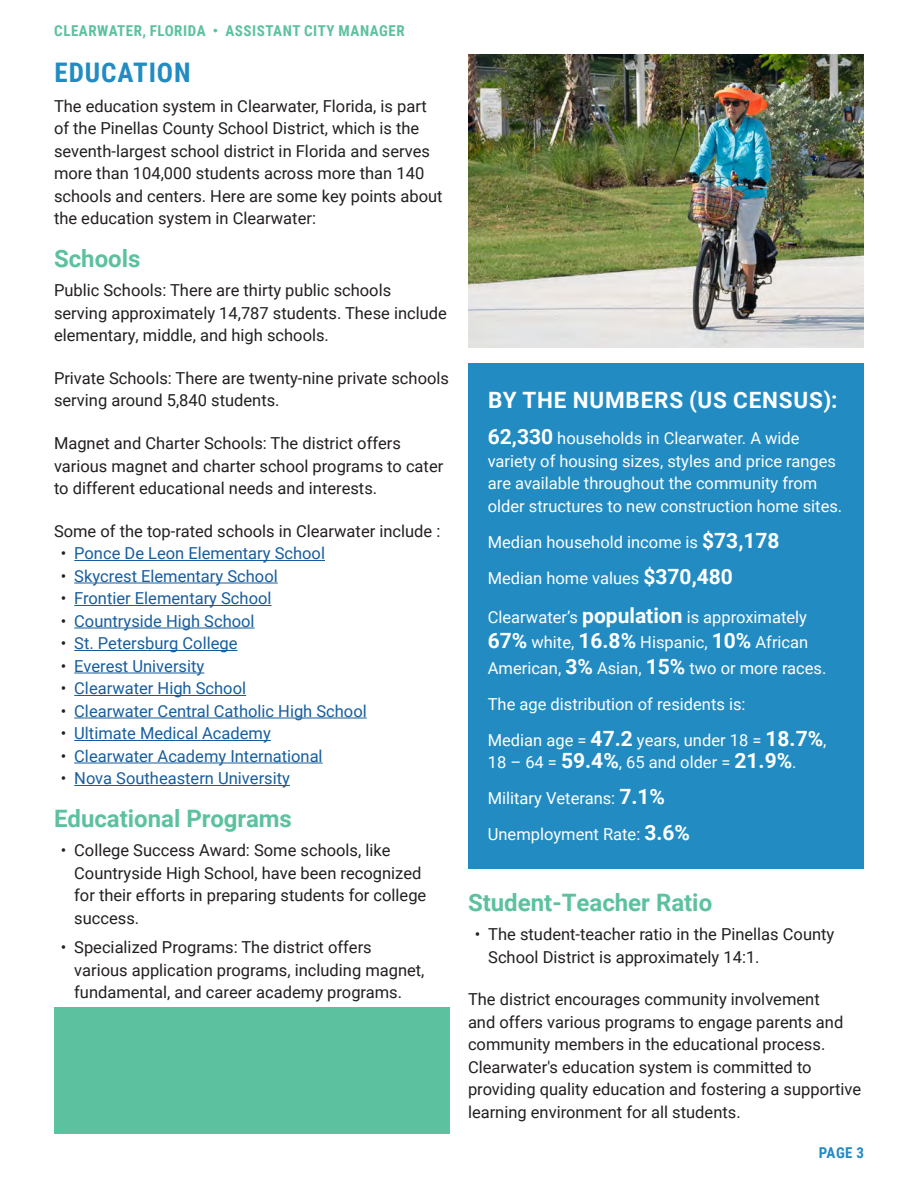
<style>
.page{position:relative;width:918px;height:1188px;background:#fff}
.page>*{position:absolute;margin:0;border:0;box-sizing:border-box;transform-origin:0 0}
.Header1{font:700 27px "Roboto Condensed";letter-spacing:.035em;color:#228cc2}
.Text_11{font:700 24px "Roboto";color:#5cc19f}
.Text_11-2{font:700 22.5px "Roboto";letter-spacing:.035em;color:#fff}
.Text_11-3{font:16.5px/22.5px "Roboto";color:#231f20}
.Text_11-4{font:16.5px/22.5px "Roboto";color:#fff}
.t1{font:16.5px "Roboto";color:#175d9e}
.Header1-2{font:700 15px "Roboto Condensed";letter-spacing:.035em;color:#5cc19f}
.Header1-3{font:700 15px "Roboto Condensed";color:#228cc2}
.s1{color:#231f20}
.s2{font-weight:700;font-size:21px}
</style>
<div class="page">
<div style="left:468px;top:363px;width:396px;height:506px;background:#228cc2"></div>
<hr style="left:74px;top:560px;width:251px;height:1px;background:#175d9e">
<hr style="left:74px;top:583px;width:204px;height:1px;background:#175d9e">
<hr style="left:74px;top:605px;width:198px;height:1px;background:#175d9e">
<hr style="left:74px;top:628px;width:181px;height:1px;background:#175d9e">
<hr style="left:74px;top:650px;width:163px;height:1px;background:#175d9e">
<hr style="left:74px;top:673px;width:130px;height:1px;background:#175d9e">
<hr style="left:74px;top:695px;width:172px;height:1px;background:#175d9e">
<hr style="left:74px;top:718px;width:293px;height:1px;background:#175d9e">
<hr style="left:74px;top:740px;width:197px;height:1px;background:#175d9e">
<hr style="left:74px;top:763px;width:249px;height:1px;background:#175d9e">
<hr style="left:74px;top:785px;width:216px;height:1px;background:#175d9e">
<img style="left:468px;top:54px;width:396px;height:294px">
<div style="left:54px;top:1008px;width:396px;height:126px;background:#5cc19f"></div>
<p class="Header1-2" style="left:54px;top:20px;width:352px">CLEARWATER, FLORIDA • ASSISTANT CITY MANAGER</p>
<p class="Header1" style="left:54px;top:54px;width:138px">EDUCATION</p>
<p class="Text_11-3" style="left:54px;top:94px;width:390px">The education system in Clearwater, Florida, is part of the Pinellas County School District, which is the seventh-largest school district in Florida and serves more than 104,000 students across more than 140 schools and centers. Here are some key points about the education system in Clearwater:</p>
<p class="Text_11" style="left:54px;top:241px;width:88px">Schools</p>
<p class="Text_11-3" style="left:54px;top:278px;width:394px">Public Schools: There are thirty public schools serving approximately 14,787 students. These include elementary, middle, and high schools.</p>
<p class="Text_11-3" style="left:54px;top:366px;width:397px">Private Schools: There are twenty-nine private schools serving around 5,840 students.</p>
<p class="Text_11-3" style="left:54px;top:431px;width:391px">Magnet and Charter Schools: The district offers various magnet and charter school programs to cater to different educational needs and interests.</p>
<p class="Text_11-3" style="left:54px;top:519px;width:388px">Some of the top-rated schools in Clearwater include :</p>
<p class="t1" style="left:61px;top:542px;width:266px"><span class="s1">•</span> Ponce De Leon Elementary School</p>
<p class="t1" style="left:61px;top:564px;width:219px"><span class="s1">•</span> Skycrest Elementary School</p>
<p class="t1" style="left:61px;top:587px;width:212px"><span class="s1">•</span> Frontier Elementary School</p>
<p class="t1" style="left:61px;top:609px;width:195px"><span class="s1">•</span> Countryside High School</p>
<p class="t1" style="left:61px;top:632px;width:178px"><span class="s1">•</span> St. Petersburg College</p>
<p class="t1" style="left:61px;top:654px;width:145px"><span class="s1">•</span> Everest University</p>
<p class="t1" style="left:61px;top:677px;width:187px"><span class="s1">•</span> Clearwater High School</p>
<p class="t1" style="left:61px;top:699px;width:308px"><span class="s1">•</span> Clearwater Central Catholic High School</p>
<p class="t1" style="left:61px;top:722px;width:212px"><span class="s1">•</span> Ultimate Medical Academy</p>
<p class="t1" style="left:61px;top:744px;width:263px"><span class="s1">•</span> Clearwater Academy International</p>
<p class="t1" style="left:61px;top:767px;width:231px"><span class="s1">•</span> Nova Southeastern University</p>
<p class="Text_11" style="left:54px;top:802px;width:239px">Educational Programs</p>
<p class="Text_11-3" style="left:74px;top:839px;width:354px;text-indent:-14px">• College Success Award: Some schools, like Countryside High School, have been recognized for their efforts in preparing students for college success.</p>
<p class="Text_11-3" style="left:74px;top:935px;width:352px;text-indent:-14px">• Specialized Programs: The district offers various application programs, including magnet, fundamental, and career academy programs.</p>
<p class="Text_11-2" style="left:488px;top:384px;width:351px">BY THE NUMBERS (US CENSUS):</p>
<p class="Text_11-4" style="left:488px;top:427px;width:356px"><span class="s2">62,330</span> households in Clearwater. A wide variety of housing sizes, styles and price ranges are available throughout the community from older structures to new construction home sites.</p>
<p class="Text_11-4" style="left:488px;top:530px;width:293px">Median household income is <span class="s2">$73,178</span></p>
<p class="Text_11-4" style="left:488px;top:566px;width:247px">Median home values <span class="s2">$370,480</span></p>
<p class="Text_11-4" style="left:488px;top:604px;width:340px;line-height:25.5px">Clearwater’s <span class="s2">population</span> is approximately<br><span class="s2">67%</span> white, <span class="s2">16.8%</span> Hispanic, <span class="s2">10%</span> African<br>American, <span class="s2">3%</span> Asian, <span class="s2">15%</span> two or more races.</p>
<p class="Text_11-4" style="left:488px;top:692px;width:259px">The age distribution of residents is:</p>
<p class="Text_11-4" style="left:488px;top:728px;width:340px">Median age = <span class="s2">47.2</span> years, under 18 = <span class="s2">18.7%</span>,<br>18 – 64 = <span class="s2">59.4%</span>, 65 and older = <span class="s2">21.9%</span>.</p>
<p class="Text_11-4" style="left:488px;top:787px;width:179px">Military Veterans: <span class="s2">7.1%</span></p>
<p class="Text_11-4" style="left:488px;top:823px;width:204px">Unemployment Rate: <span class="s2">3.6%</span></p>
<p class="Text_11" style="left:468px;top:885px;width:246px">Student-Teacher Ratio</p>
<p class="Text_11-3" style="left:488px;top:922px;width:348px;text-indent:-14px">• The student-teacher ratio in the Pinellas County<br>School District is approximately 14:1.</p>
<p class="Text_11-3" style="left:468px;top:988px;width:395px">The district encourages community involvement<br>and offers various programs to engage parents and community members in the educational process.<br>Clearwater's education system is committed to providing quality education and fostering a supportive learning environment for all students.</p>
<p class="Header1-3" style="left:819px;top:1143px;width:47px">PAGE 3</p>
</div>
